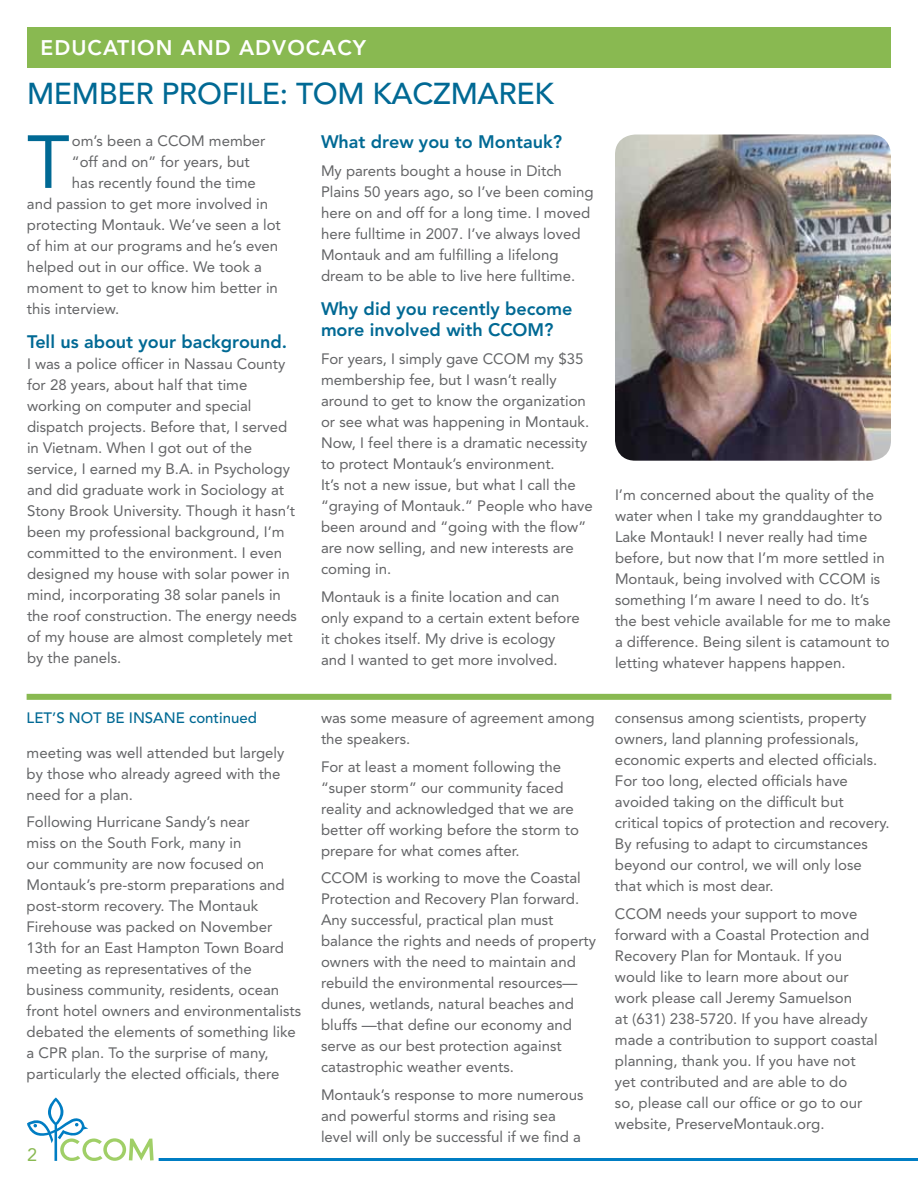
<style>
.page{position:relative;width:918px;height:1188px;background:#fff}
.page>*{position:absolute;margin:0;border:0;box-sizing:border-box;transform-origin:0 0}
.t1{font:74.25px "Avenir";color:#006994}
.t2{font:500 30px "Avenir";letter-spacing:-.01em;color:#006994}
.t3{font:800 21px "Avenir";letter-spacing:.05em;color:#fff}
.t4{font:800 18px/21px "Avenir";color:#006994}
.t5{font:18px "Avenir";color:#89b951}
.t6{font:15px/21px "Avenir";color:#636466}
.t7{font:500 15px "Avenir";color:#006994}
</style>
<div class="page">
<hr style="left:159px;top:1158px;width:759px;height:3px;background:#007dc3">
<svg style="left:27px;top:1097px;width:127px;height:64px"></svg>
<div style="left:27px;top:27px;width:864px;height:41px;background:#89b951"></div>
<img style="left:615px;top:135px;width:276px;height:326px">
<div style="left:27px;top:694px;width:864px;height:6px;background:#89b951"></div>
<h3 class="t3" style="left:40px;top:36px;width:327px">Education and Advocacy</h3>
<h2 class="t2" style="left:27px;top:76px;width:525px">MEMBER PROFILE: TOM KACZMAREK</h2>
<h1 class="t1" style="left:27px;top:119px;width:44px">T</h1>
<p class="t6" style="left:72px;top:130px;width:195px">om’s been a CCOM member</p>
<p class="t4" style="left:321px;top:131px;width:243px">What drew you to Montauk?</p>
<p class="t6" style="left:321px;top:160px;width:274px">My parents bought a house in Ditch Plains 50 years ago, so I’ve been coming here on and off for a long time. I moved here fulltime in 2007. I’ve always loved Montauk and am fulfilling a lifelong dream to be able to live here fulltime.</p>
<p class="t4" style="left:321px;top:299px;width:253px">Why did you recently become more involved with CCO</p>
<p class="t6" style="left:72px;top:151px;width:179px">“off and on” for years, but</p>
<p class="t6" style="left:72px;top:172px;width:186px">has recently found the time</p>
<p class="t6" style="left:27px;top:193px;width:243px">and passion to get more involved in</p>
<p class="t6" style="left:27px;top:214px;width:255px">protecting Montauk. We’ve seen a lot</p>
<p class="t6" style="left:27px;top:235px;width:253px">of him at our programs and he’s even</p>
<p class="t6" style="left:27px;top:256px;width:237px">helped out in our office. We took a</p>
<p class="t6" style="left:27px;top:277px;width:252px">moment to get to know him better in</p>
<p class="t6" style="left:27px;top:298px;width:94px">this interview.</p>
<p class="t4" style="left:27px;top:332px;width:262px">Tell us about your background.</p>
<p class="t6" style="left:27px;top:354px;width:271px">I was a police officer in Nassau County for 28 years, about half that time working on computer and special dispatch projects. Before that, I served in Vietnam. When I got out of the service, I earned my B.A. in Psychology and did graduate work in Sociology at Stony Brook University. Though it hasn’t been my professional background, I’m committed to the environment. I even designed my house with solar power in mind, incorporating 38 solar panels in the roof construction. The energy needs of my house are almost completely met by the panels.</p>
<p class="t4" style="left:528px;top:320px;width:28px">M?</p>
<p class="t6" style="left:321px;top:349px;width:273px">For years, I simply gave CCOM my $35 membership fee, but I wasn’t really around to get to know the organization or see what was happening in Montauk.<br>Now, I feel there is a dramatic necessity to protect Montauk’s environment.<br>It’s not a new issue, but what I call the “graying of Montauk.” People who have been around and “going with the flow” are now selling, and new interests are coming in.</p>
<p class="t6" style="left:321px;top:586px;width:260px">Montauk is a finite location and can only expand to a certain extent before it chokes itself. My drive is ecology and I wanted to get more involved.</p>
<p class="t7" style="left:27px;top:709px;width:232px">LET’S N OT BE INSAN E CONTINUED</p>
<p class="t6" style="left:27px;top:742px;width:259px">meeting was well attended but largely by those who already agreed with the need for a plan.</p>
<p class="t6" style="left:27px;top:812px;width:276px">Following Hurricane Sandy’s near<br>miss on the South Fork, many in<br>our community are now focused on Montauk’s pre-storm preparations and post-storm recovery. The Montauk Firehouse was packed on November 13th for an East Hampton Town Board meeting as representatives of the business community, residents, ocean front hotel owners and environmentalists debated the elements of something like a CPR plan. To the surprise of many, particularly the elected officials, there</p>
<p class="t5" style="left:27px;top:1144px;width:12px">2</p>
<p class="t6" style="left:321px;top:707px;width:275px">was some measure of agreement among the speakers.</p>
<p class="t6" style="left:321px;top:756px;width:259px">For at least a moment following the “super storm” our community faced reality and acknowledged that we are better off working before the storm to prepare for what comes after.</p>
<p class="t6" style="left:321px;top:868px;width:277px">CCOM is working to move the Coastal Protection and Recovery Plan forward.<br>Any successful, practical plan must balance the rights and needs of property owners with the need to maintain and rebuild the environmental resources— dunes, wetlands, natural beaches and bluffs —that define our economy and serve as our best protection against catastrophic weather events.</p>
<p class="t6" style="left:321px;top:1084px;width:264px">Montauk’s response to more numerous and powerful storms and rising sea level will only be successful if we find a</p>
<p class="t6" style="left:615px;top:484px;width:277px">I’m concerned about the quality of the water when I take my granddaughter to Lake Montauk! I never really had time before, but now that I’m more settled in Montauk, being involved with CCOM is something I’m aware I need to do. It’s the best vehicle available for me to make a difference. Being silent is catamount to letting whatever happens happen.</p>
<p class="t6" style="left:615px;top:707px;width:276px">consensus among scientists, property owners, land planning professionals, economic experts and elected officials.<br>For too long, elected officials have avoided taking on the difficult but critical topics of protection and recovery.<br>By refusing to adapt to circumstances beyond our control, we will only lose that which is most dear.</p>
<p class="t6" style="left:615px;top:903px;width:264px">CCOM needs your support to move forward with a Coastal Protection and Recovery Plan for Montauk. If you would like to learn more about our work please call Jeremy Samuelson<br>at (631) 238-5720. If you have already made a contribution to support coastal planning, thank you. If you have not yet contributed and are able to do<br>so, please call our office or go to our website, PreserveMontauk.org.</p>
</div>
